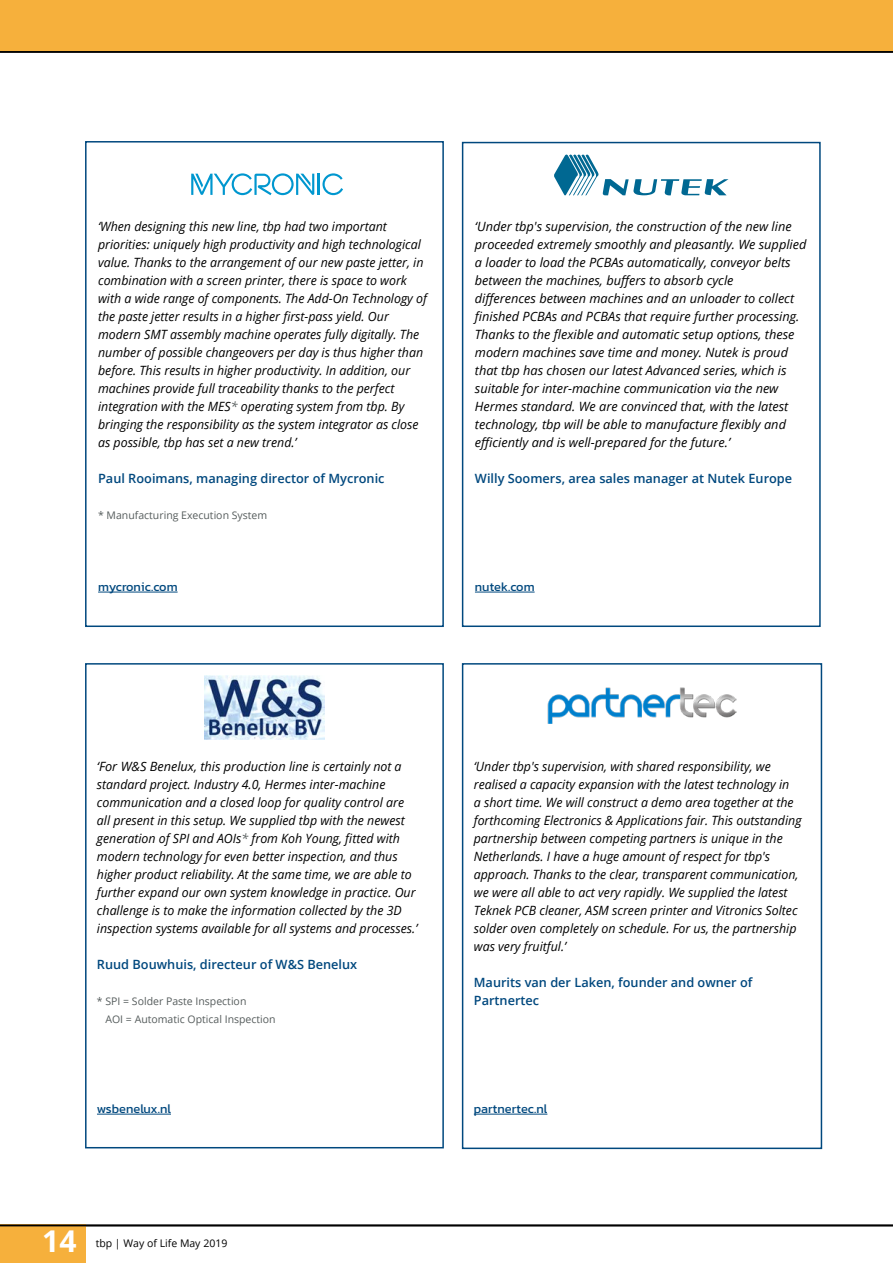
<style>
.page{position:relative;width:893px;height:1263px;background:#fff}
.page>*{position:absolute;margin:0;border:0;box-sizing:border-box;transform-origin:0 0}
.t1{font:700 30px "Open Sans";color:#fff}
.t2{font:italic 12.75px/18px "Open Sans";color:#000}
.t3{font:600 12.75px/18px "Open Sans";color:#00487e}
.t4{font:12.75px "Kanit";color:#00487e}
.t5{font:10.5px/18px "Open Sans";color:#555c5c}
.t6{font:10.5px "Open Sans";color:#000}
.s1{color:#555c5c}
</style>
<div class="page">
<div style="left:462px;top:663px;width:360px;height:486px;border:2px solid #00487e"></div>
<div style="left:85px;top:663px;width:359px;height:485px;border:2px solid #00487e"></div>
<hr style="left:97px;top:1114px;width:74px;height:1px;background:#00487e">
<hr style="left:474px;top:1114px;width:73px;height:1px;background:#00487e">
<div style="left:462px;top:142px;width:359px;height:485px;border:2px solid #00487e"></div>
<div style="left:85px;top:141px;width:359px;height:486px;border:2px solid #00487e"></div>
<hr style="left:98px;top:592px;width:80px;height:1px;background:#00487e">
<hr style="left:475px;top:592px;width:60px;height:1px;background:#00487e">
<div style="left:0;top:1225px;width:85px;height:38px;background:#f6b03c"></div>
<hr style="left:318px;top:174px;width:2px;height:21px;background:#0097cf">
<svg style="left:322px;top:173px;width:21px;height:22px"></svg>
<svg style="left:191px;top:173px;width:123px;height:22px"></svg>
<img style="left:204px;top:676px;width:120px;height:63px">
<img style="left:547px;top:688px;width:190px;height:35px">
<svg style="left:554px;top:155px;width:174px;height:40px"></svg>
<hr style="left:0;top:1225px;width:893px;height:1px;background:#000">
<div style="left:0;top:0;width:893px;height:51px;background:#f6b03c"></div>
<hr style="left:0;top:51px;width:893px;height:2px;background:#000">
<p class="t2" style="left:98px;top:217px;width:330px">‘When designing this new line, tbp had two important priorities: uniquely high productivity and high technological value. Thanks to the arrangement of our new paste jetter, in combination with a screen printer, there is space to work with a wide range of components. The Add-On Technology of the paste jetter results in a higher first-pass yield. Our modern SMT assembly machine operates fully digitally. The number of possible changeovers per day is thus higher than before. This results in higher productivity. In addition, our machines provide full traceability thanks to the perfect integration with the MES<span class="s1">*</span> operating system from tbp. By bringing the responsibility as the system integrator as close as possible, tbp has set a new trend.’</p>
<p class="t3" style="left:98px;top:469px;width:288px">Paul Rooimans, managing director of Mycronic</p>
<p class="t5" style="left:98px;top:506px;width:171px">* Manufacturing Execution System</p>
<p class="t4" style="left:98px;top:577px;width:81px">mycronic.com</p>
<p class="t2" style="left:475px;top:217px;width:333px">‘Under tbp's supervision, the construction of the new line proceeded extremely smoothly and pleasantly. We supplied a loader to load the PCBAs automatically, conveyor belts between the machines, buffers to absorb cycle<br>differences between machines and an unloader to collect finished PCBAs and PCBAs that require further processing.<br>Thanks to the flexible and automatic setup options, these modern machines save time and money. Nutek is proud that tbp has chosen our latest Advanced series, which is suitable for inter-machine communication via the new Hermes standard. We are convinced that, with the latest technology, tbp will be able to manufacture flexibly and efficiently and is well-prepared for the future.’</p>
<p class="t3" style="left:475px;top:469px;width:319px">Willy Soomers, area sales manager at Nutek Europe</p>
<p class="t4" style="left:475px;top:578px;width:61px">nutek.com</p>
<p class="t2" style="left:97px;top:757px;width:322px">‘For W&amp;S Benelux, this production line is certainly not a standard project. Industry 4.0, Hermes inter-machine communication and a closed loop for quality control are all present in this setup. We supplied tbp with the newest generation of SPI and AOIs<span class="s1">*</span> from Koh Young, fitted with modern technology for even better inspection, and thus higher product reliability. At the same time, we are able to further expand our own system knowledge in practice. Our challenge is to make the information collected by the 3D inspection systems available for all systems and processes.’</p>
<p class="t3" style="left:97px;top:955px;width:262px">Ruud Bouwhuis, directeur of W&amp;S Benelux</p>
<p class="t5" style="left:105px;top:992px;width:172px;text-indent:-9px">* SPI = Solder Paste Inspection<br>AOI = Automatic Optical Inspection</p>
<p class="t4" style="left:97px;top:1099px;width:76px">wsbenelux.nl</p>
<h1 class="t1" style="left:42px;top:1220px;width:36px">14</h1>
<p class="t6" style="left:96px;top:1236px;width:133px">tbp | Way of Life May 2019</p>
<p class="t2" style="left:474px;top:757px;width:329px">‘Under tbp's supervision, with shared responsibility, we realised a capacity expansion with the latest technology in<br>a short time. We will construct a demo area together at the forthcoming Electronics &amp; Applications fair. This outstanding partnership between competing partners is unique in the Netherlands. I have a huge amount of respect for tbp's approach. Thanks to the clear, transparent communication, we were all able to act very rapidly. We supplied the latest Teknek PCB cleaner, ASM screen printer and Vitronics Soltec solder oven completely on schedule. For us, the partnership was very fruitful.’</p>
<p class="t3" style="left:474px;top:973px;width:280px">Maurits van der Laken, founder and owner of<br>Partnertec</p>
<p class="t4" style="left:474px;top:1100px;width:75px">partnertec.nl</p>
</div>
